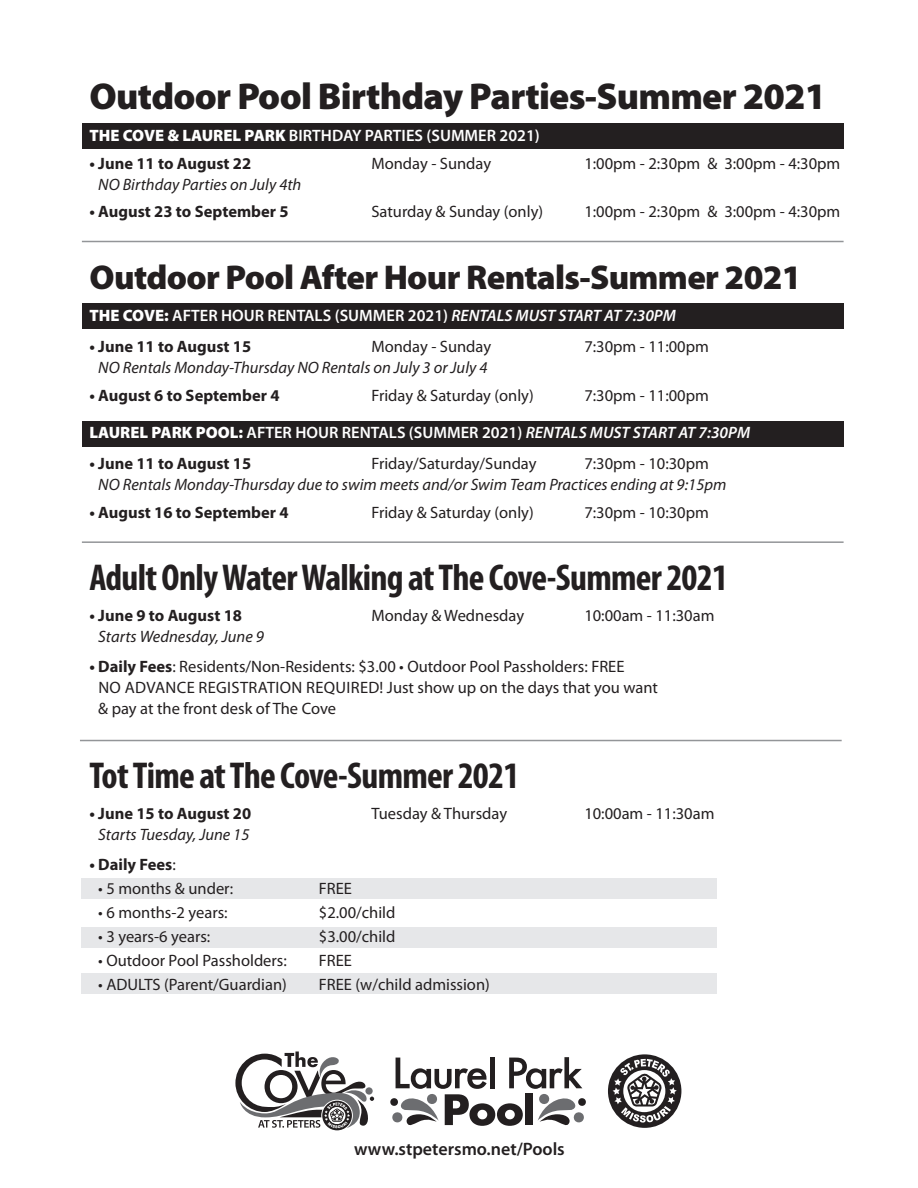
<style>
.page{position:relative;width:918px;height:1188px;background:#fff}
.page>*{position:absolute;margin:0;border:0;box-sizing:border-box;transform-origin:0 0}
.t1{font:700 condensed 37.5px "Myriad Pro";letter-spacing:-.02em;color:#231f20}
.t2{font:900 37.5px "Myriad Pro";letter-spacing:-.02em;color:#231f20}
.t3{font:900 34.5px "Myriad Pro";letter-spacing:-.02em;color:#231f20}
.t4{font:600 18px "Myriad Pro";color:#231f20}
.t5{font:16.5px/21px "Myriad Pro";color:#231f20}
.t6{font:italic 16.5px/21px "Myriad Pro";color:#231f20}
.t7{font:600 16.5px "Myriad Pro";color:#fff}
.t8{font:700 16.5px "Myriad Pro";color:#231f20}
.s1{font-weight:900}
.s2{font-style:italic}
.s3{font-style:normal}
.s4{font-weight:700}
.s5{font-weight:400}
</style>
<div class="page">
<div style="left:82px;top:123px;width:762px;height:26px;background:#231f20"></div>
<div style="left:82px;top:421px;width:762px;height:25px;background:#231f20"></div>
<div style="left:82px;top:303px;width:762px;height:26px;background:#231f20"></div>
<div style="left:81px;top:879px;width:635px;height:20px;background:#e6e7e9"></div>
<div style="left:81px;top:928px;width:635px;height:20px;background:#e6e7e9"></div>
<div style="left:81px;top:974px;width:635px;height:20px;background:#e6e7e9"></div>
<svg style="left:390px;top:1057px;width:196px;height:69px"></svg>
<hr style="left:82px;top:241px;width:762px;height:1px;background:#939598">
<hr style="left:82px;top:541px;width:762px;height:2px;background:#939598">
<hr style="left:80px;top:740px;width:762px;height:1px;background:#939598">
<svg style="left:235px;top:1051px;width:140px;height:80px"></svg>
<svg style="left:606px;top:1052px;width:78px;height:78px"></svg>
<div style="left:608px;top:1054px;width:73px;height:74px;background:#231f20;border-radius:50%"></div>
<svg style="left:613px;top:1059px;width:64px;height:64px"></svg>
<p class="t2" style="left:89px;top:76px;width:739px">Outdoor Pool Birthday Parties-Summer 2021</p>
<p class="t7" style="left:89px;top:125px;width:452px"><span class="s1">THE COVE &amp; LAUREL PARK</span> BIRTHDAY PARTIES (SUMMER 2021)</p>
<p class="t8" style="left:89px;top:152px;width:163px">• June 11 to August 22</p>
<p class="t5" style="left:371px;top:152px;width:121px">Monday - Sunday</p>
<p class="t5" style="left:584px;top:152px;width:257px">1:00pm - 2:30pm &amp; 3:00pm - 4:30pm</p>
<p class="t6" style="left:98px;top:173px;width:205px">NO Birthday Parties on July 4th</p>
<p class="t8" style="left:89px;top:201px;width:201px">• August 23 to September 5</p>
<p class="t5" style="left:371px;top:201px;width:173px">Saturday &amp; Sunday (only)</p>
<p class="t5" style="left:584px;top:201px;width:257px">1:00pm - 2:30pm &amp; 3:00pm - 4:30pm</p>
<p class="t3" style="left:89px;top:258px;width:714px">Outdoor Pool After Hour Rentals-Summer 2021</p>
<p class="t7" style="left:89px;top:305px;width:588px"><span class="s1">THE COVE:</span> AFTER HOUR RENTALS (SUMMER 2021) <span class="s2">RENTALS MUST START AT 7:30PM</span></p>
<p class="t8" style="left:89px;top:336px;width:163px">• June 11 to August 15</p>
<p class="t5" style="left:371px;top:336px;width:121px">Monday - Sunday</p>
<p class="t5" style="left:584px;top:336px;width:126px">7:30pm - 11:00pm</p>
<p class="t6" style="left:98px;top:357px;width:391px">NO Rentals Monday-Thursday NO Rentals on July 3 or July 4</p>
<p class="t8" style="left:89px;top:384px;width:192px">• August 6 to September 4</p>
<p class="t5" style="left:371px;top:384px;width:164px">Friday &amp; Saturday (only)</p>
<p class="t5" style="left:584px;top:384px;width:126px">7:30pm - 11:00pm</p>
<p class="t7" style="left:89px;top:422px;width:662px"><span class="s1">LAUREL PARK POOL:</span> AFTER HOUR RENTALS (SUMMER 2021) <span class="s2">RENTALS MUST START AT 7:30PM</span></p>
<p class="t8" style="left:89px;top:453px;width:163px">• June 11 to August 15</p>
<p class="t5" style="left:371px;top:453px;width:167px">Friday/Saturday/Sunday</p>
<p class="t6" style="left:98px;top:453px;width:630px;text-indent:486px"><span class="s3">7:30pm - 10:30pm<br></span>NO Rentals Monday-Thursday due to swim meets and/or Swim Team Practices ending at 9:15pm</p>
<p class="t8" style="left:89px;top:502px;width:201px">• August 16 to September 4</p>
<p class="t5" style="left:371px;top:502px;width:164px">Friday &amp; Saturday (only)</p>
<p class="t5" style="left:584px;top:502px;width:126px">7:30pm - 10:30pm</p>
<p class="t1" style="left:89px;top:554px;width:640px">Adult Only Water Walking at The Cove-Summer 2021</p>
<p class="t8" style="left:89px;top:605px;width:154px">• June 9 to August 18</p>
<p class="t5" style="left:371px;top:605px;width:154px">Monday &amp; Wednesday</p>
<p class="t5" style="left:584px;top:605px;width:132px">10:00am - 11:30am</p>
<p class="t6" style="left:98px;top:626px;width:167px">Starts Wednesday, June 9</p>
<p class="t5" style="left:98px;top:656px;width:561px;text-indent:-9px"><span class="s4">• Daily Fees</span>: Residents/Non-Residents: $3.00 • Outdoor Pool Passholders: FREE<br>NO ADVANCE REGISTRATION REQUIRED! Just show up on the days that you want &amp; pay at the front desk of The Cove</p>
<p class="t1" style="left:89px;top:752px;width:432px">Tot Time at The Cove-Summer 2021</p>
<p class="t8" style="left:89px;top:803px;width:163px">• June 15 to August 20</p>
<p class="t5" style="left:371px;top:803px;width:137px">Tuesday &amp; Thursday</p>
<p class="t5" style="left:584px;top:803px;width:132px">10:00am - 11:30am</p>
<p class="t6" style="left:98px;top:824px;width:153px">Starts Tuesday, June 15</p>
<p class="t8" style="left:89px;top:854px;width:88px">• Daily Fees<span class="s5">:</span></p>
<p class="t5" style="left:98px;top:878px;width:136px">• 5 months &amp; under:</p>
<p class="t5" style="left:319px;top:878px;width:35px">FREE</p>
<p class="t5" style="left:98px;top:902px;width:131px">• 6 months-2 years:</p>
<p class="t5" style="left:319px;top:902px;width:78px">$2.00/child</p>
<p class="t5" style="left:98px;top:926px;width:114px">• 3 years-6 years:</p>
<p class="t5" style="left:319px;top:926px;width:78px">$3.00/child</p>
<p class="t5" style="left:98px;top:950px;width:190px">• Outdoor Pool Passholders:</p>
<p class="t5" style="left:319px;top:950px;width:35px">FREE</p>
<p class="t5" style="left:98px;top:974px;width:190px">• ADULTS (Parent/Guardian)</p>
<p class="t5" style="left:319px;top:974px;width:172px">FREE (w/child admission)</p>
<p class="t4" style="left:354px;top:1138px;width:212px">www.stpetersmo.net/Pools</p>
</div>
